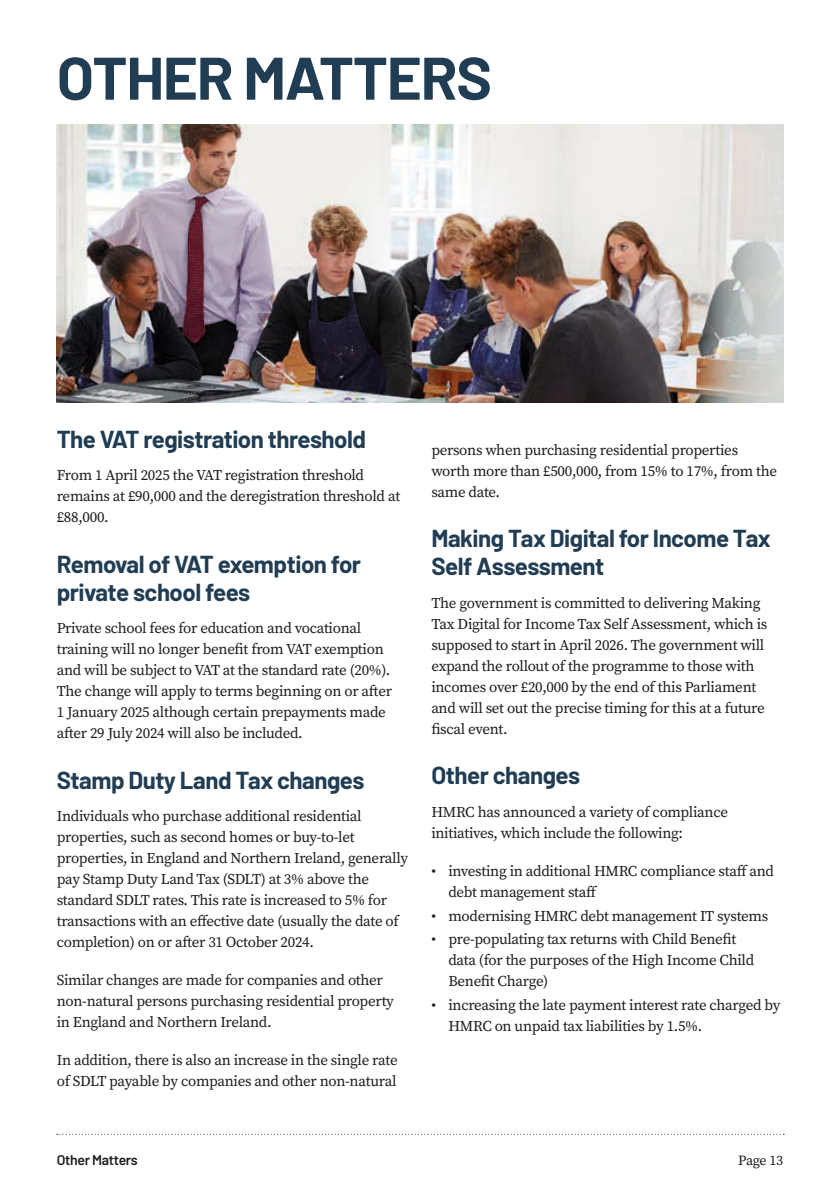
<style>
.page{position:relative;width:840px;height:1191px;background:#fff}
.page>*{position:absolute;margin:0;border:0;box-sizing:border-box;transform-origin:0 0}
.t1{font:700 60px "Barlow";letter-spacing:-.02em;color:#213d53}
.t2{font:700 24px/28px "Barlow";letter-spacing:-.02em;color:#213d53}
.t3{font:15px/21px "Source Serif Pro";letter-spacing:-.02em;color:#1d1d1b}
.t4{font:600 14px "Barlow";letter-spacing:-.02em;color:#1d1d1b}
.t5{font:14px "Source Serif Pro";letter-spacing:-.025em;color:#1d1d1b}
</style>
<div class="page">
<svg style="left:57px;top:1133px;width:724px;height:1px"></svg>
<img style="left:57px;top:125px;width:725px;height:278px">
<h1 class="t1" style="left:57px;top:34px;width:436px">OTHER MATTERS</h1>
<h2 class="t2" style="left:57px;top:423px;width:311px">The VAT registration threshold</h2>
<p class="t3" style="left:57px;top:464px;width:345px">From 1 April 2025 the VAT registration threshold remains at £90,000 and the deregistration threshold at £88,000.</p>
<h2 class="t2" style="left:57px;top:548px;width:306px">Removal of VAT exemption for private school fees</h2>
<p class="t3" style="left:57px;top:617px;width:336px">Private school fees for education and vocational training will no longer benefit from VAT exemption and will be subject to VAT at the standard rate (20%).<br>The change will apply to terms beginning on or after 1 January 2025 although certain prepayments made after 29 July 2024 will also be included.</p>
<h2 class="t2" style="left:57px;top:764px;width:309px">Stamp Duty Land Tax changes</h2>
<p class="t3" style="left:57px;top:805px;width:352px">Individuals who purchase additional residential properties, such as second homes or buy-to-let properties, in England and Northern Ireland, generally pay Stamp Duty Land Tax (SDLT) at 3% above the standard SDLT rates. This rate is increased to 5% for transactions with an effective date (usually the date of completion) on or after 31 October 2024.</p>
<p class="t3" style="left:57px;top:969px;width:338px">Similar changes are made for companies and other non-natural persons purchasing residential property in England and Northern Ireland.</p>
<p class="t3" style="left:57px;top:1049px;width:342px">In addition, there is also an increase in the single rate of SDLT payable by companies and other non-natural</p>
<p class="t3" style="left:431px;top:439px;width:347px">persons when purchasing residential properties worth more than £500,000, from 15% to 17%, from the same date.</p>
<h2 class="t2" style="left:431px;top:523px;width:341px">Making Tax Digital for Income Tax<br>Self Assessment</h2>
<p class="t3" style="left:431px;top:592px;width:337px">The government is committed to delivering Making Tax Digital for Income Tax Self Assessment, which is supposed to start in April 2026. The government will expand the rollout of the programme to those with incomes over £20,000 by the end of this Parliament and will set out the precise timing for this at a future fiscal event.</p>
<h2 class="t2" style="left:431px;top:760px;width:150px">Other changes</h2>
<p class="t3" style="left:431px;top:801px;width:298px">HMRC has announced a variety of compliance initiatives, which include the following:</p>
<p class="t3" style="left:448px;top:860px;width:327px;text-indent:-17px">• investing in additional HMRC compliance staff and debt management staff</p>
<p class="t3" style="left:431px;top:905px;width:338px">• modernising HMRC debt management IT systems</p>
<p class="t3" style="left:448px;top:929px;width:307px;text-indent:-17px">• pre-populating tax returns with Child Benefit data (for the purposes of the High Income Child<br>Benefit Charge)</p>
<p class="t3" style="left:448px;top:994px;width:333px;text-indent:-17px">• increasing the late payment interest rate charged by<br>HMRC on unpaid tax liabilities by 1.5%.</p>
<p class="t4" style="left:57px;top:1149px;width:82px">Other Matters</p>
<p class="t5" style="left:737px;top:1150px;width:47px">Page 13</p>
</div>
